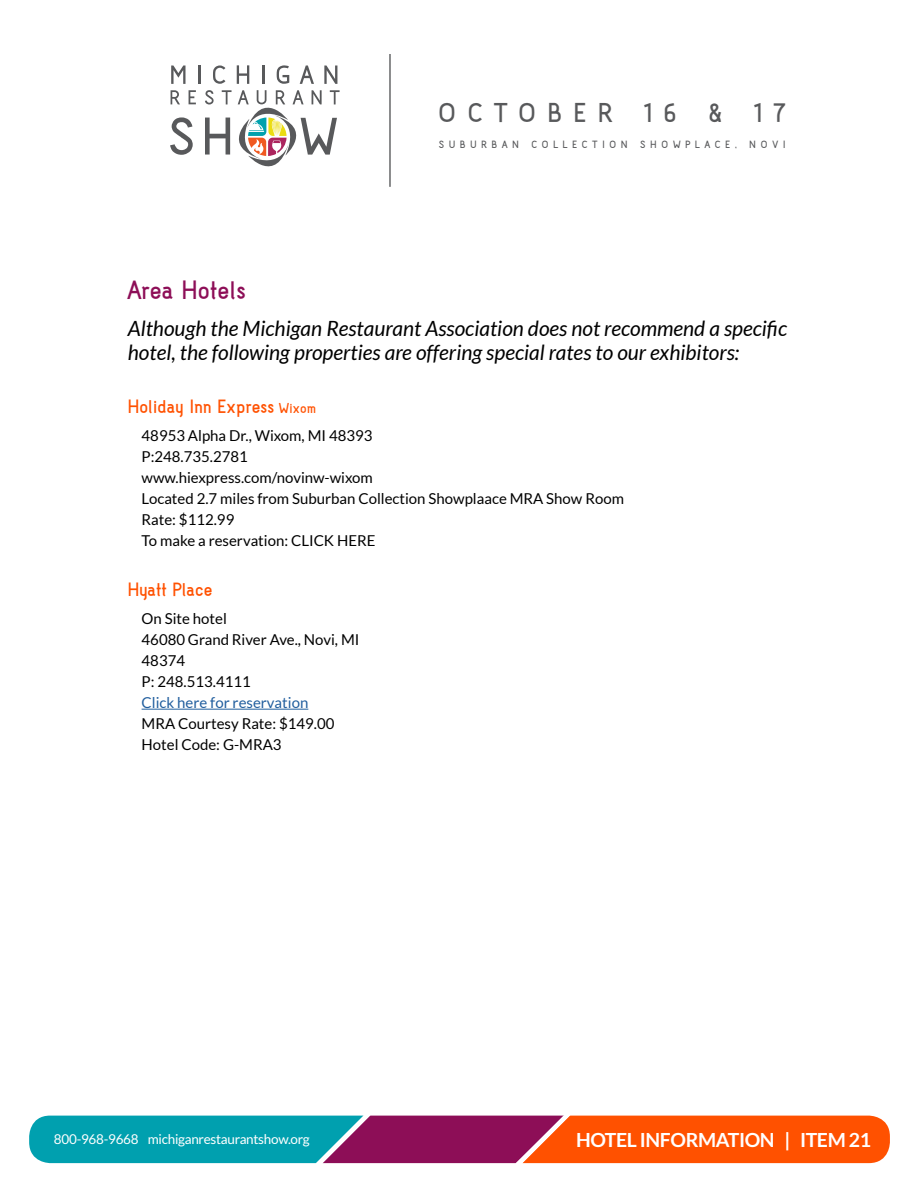
<style>
.page{position:relative;width:918px;height:1188px;background:#fff}
.page>*{position:absolute;margin:0;border:0;box-sizing:border-box;transform-origin:0 0}
.t1{font:700 34.2px "Acid";letter-spacing:.34em;color:#58595b}
.t2{font:700 33px "Acid";color:#8d0e57}
.t3{font:700 24px "Acid";letter-spacing:-.005em;color:#ff5100}
.t4{font:italic 21px/24px "Lato";color:#000}
.t5{font:700 19.5px "Lato";letter-spacing:-.02em;color:#fff}
.t6{font:15px/21px "Lato";color:#000}
.t7{font:15px "Lato";color:#215e9e}
.t8{font:13.5px "Lato";letter-spacing:-.02em;color:#fff}
.t9{font:700 13.2px "Acid";letter-spacing:.36em;color:#58595b}
.s1{font-size:18px}
</style>
<div class="page">
<svg style="left:170px;top:117px;width:23px;height:38px"></svg>
<svg style="left:171px;top:66px;width:15px;height:18px"></svg>
<hr style="left:198px;top:65px;width:3px;height:19px;background:#58595b">
<svg style="left:171px;top:90px;width:9px;height:14px"></svg>
<svg style="left:189px;top:90px;width:7px;height:14px"></svg>
<svg style="left:205px;top:65px;width:135px;height:102px"></svg>
<hr style="left:389px;top:54px;width:2px;height:133px;background:#58595b">
<hr style="left:142px;top:709px;width:166px;height:1px;background:#215e9e">
<svg style="left:29px;top:1115px;width:861px;height:49px;background:#8e685e"></svg>
<h1 class="t1" style="left:438px;top:101px;width:349px">OCTOBER 16 &amp; 17</h1>
<p class="t9" style="left:439px;top:140px;width:348px">SUBURBAN COLLECTION SHOWPLACE, NOVI</p>
<h2 class="t2" style="left:128px;top:278px;width:120px">Area Hotels</h2>
<h3 class="t4" style="left:128px;top:317px;width:661px">Although the Michigan Restaurant Association does not recommend a specific hotel, the following properties are offering special rates to our exhibitors:</h3>
<h3 class="t3" style="left:128px;top:398px;width:190px">Holiday Inn Express <span class="s1">Wixom</span></h3>
<p class="t6" style="left:142px;top:425px;width:484px">48953 Alpha Dr., Wixom, MI 48393<br>P:248.735.2781<br>www.hiexpress.com/novinw-wixom<br>Located 2.7 miles from Suburban Collection Showplaace MRA Show Room Rate: $112.99<br>To make a reservation: CLICK HERE</p>
<h3 class="t3" style="left:128px;top:581px;width:87px">Hyatt Place</h3>
<p class="t6" style="left:142px;top:608px;width:219px">On Site hotel<br>46080 Grand River Ave., Novi, MI<br>48374<br>P: 248.513.4111</p>
<p class="t7" style="left:142px;top:694px;width:168px">Click here for reservation</p>
<p class="t6" style="left:142px;top:713px;width:194px">MRA Courtesy Rate: $149.00<br>Hotel Code: G-MRA3</p>
<p class="t8" style="left:54px;top:1132px;width:257px">800-968-9668 michiganrestaurantshow.org</p>
<h3 class="t5" style="left:576px;top:1128px;width:297px">HOTEL INFORMATION | ITEM 21</h3>
</div>
